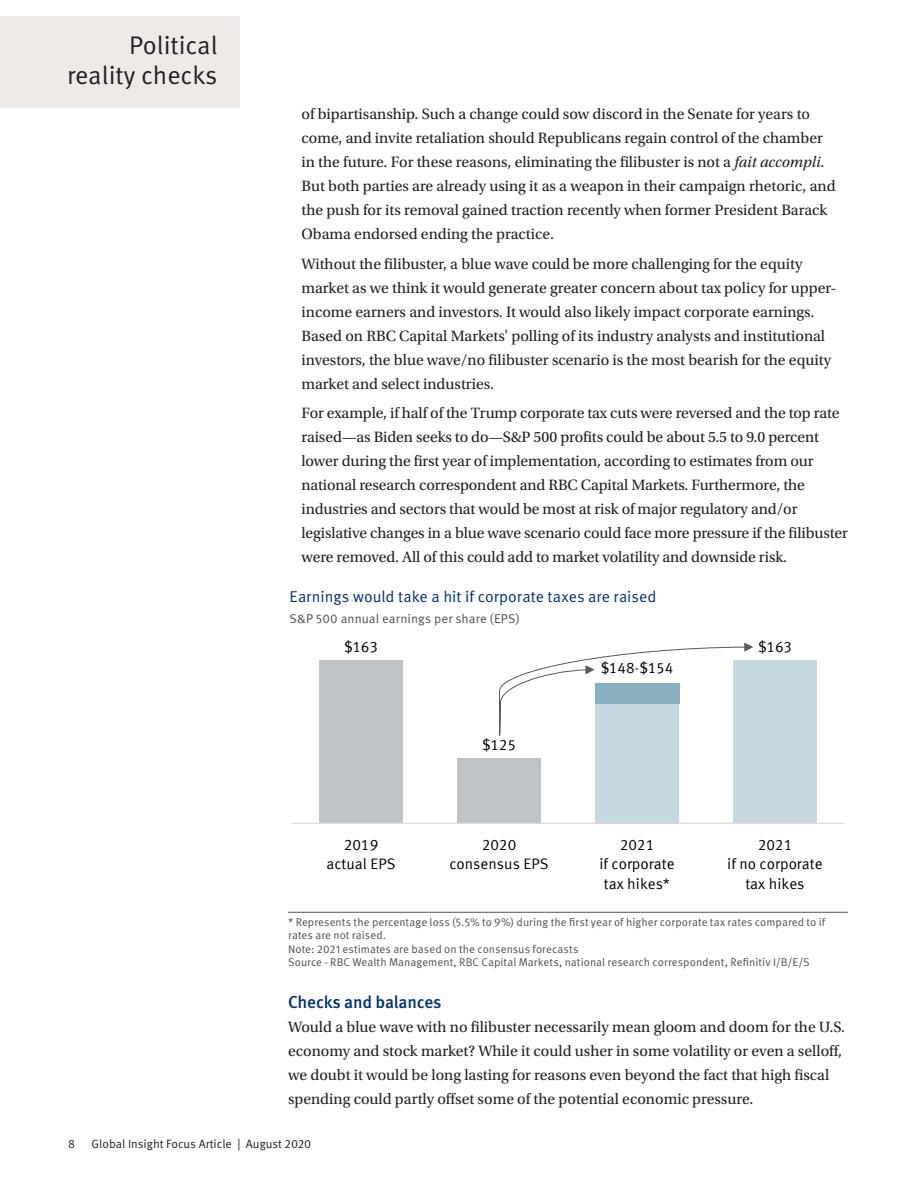
<style>
.page{position:relative;width:918px;height:1188px;background:#fff}
.page>*{position:absolute;margin:0;border:0;box-sizing:border-box;transform-origin:0 0}
.Page_header_flag{font:25.5px/30px "Meta OT Norm";color:#231f20;text-align:right}
.Text_head_L1{font:500 17.25px "Meta OT";letter-spacing:-.015em;color:#002f73}
.Body_text_Focus_Arti{font:15.75px/24px "Utopia Std";color:#231f20}
.Exhibit_title{font:15.75px "Meta OT Norm";color:#002f73}
.t1{font:15.15px/19.5px "Meta Offc Norm";color:#000;text-align:center}
.Exhibit_subtitle{font:12.75px "Meta OT Norm";letter-spacing:.005em;color:#4a4f55}
.t2{font:12px "Meta OT Norm";color:#231f20}
.Exhibit_source_w_rul{font:11.25px/13.5px "Meta OT Norm";letter-spacing:.005em;color:#4a4f55}
.s1{font-style:italic}
</style>
<div class="page">
<div style="left:0;top:16px;width:239px;height:92px;background:#efeae8"></div>
<div style="left:319px;top:661px;width:84px;height:162px;background:#bec3c7"></div>
<div style="left:457px;top:759px;width:84px;height:64px;background:#bec3c7"></div>
<div style="left:595px;top:684px;width:84px;height:139px;background:#c6d8e0"></div>
<div style="left:733px;top:661px;width:84px;height:162px;background:#c6d8e0"></div>
<hr style="left:292px;top:823px;width:552px;height:1px;background:#d9d9d9">
<svg style="left:499px;top:643px;width:254px;height:93px"></svg>
<hr style="left:288px;top:912px;width:560px;height:1px;background:#4a4f55">
<p class="Page_header_flag" style="left:67px;top:30px;width:152px">Political reality checks</p>
<p class="Body_text_Focus_Arti" style="left:302px;top:103px;width:536px">of bipartisanship. Such a change could sow discord in the Senate for years to come, and invite retaliation should Republicans regain control of the chamber in the future. For these reasons, eliminating the filibuster is not a <span class="s1">fait accompli</span>.<br>But both parties are already using it as a weapon in their campaign rhetoric, and the push for its removal gained traction recently when former President Barack Obama endorsed ending the practice.</p>
<p class="Body_text_Focus_Arti" style="left:302px;top:252px;width:536px">Without the filibuster, a blue wave could be more challenging for the equity market as we think it would generate greater concern about tax policy for upper&shy;income earners and investors. It would also likely impact corporate earnings.<br>Based on RBC Capital Markets' polling of its industry analysts and institutional investors, the blue wave/no filibuster scenario is the most bearish for the equity market and select industries.</p>
<p class="Body_text_Focus_Arti" style="left:302px;top:401px;width:548px">For example, if half of the Trump corporate tax cuts were reversed and the top rate raised—as Biden seeks to do—S&amp;P 500 profits could be about 5.5 to 9.0 percent lower during the first year of implementation, according to estimates from our national research correspondent and RBC Capital Markets. Furthermore, the industries and sectors that would be most at risk of major regulatory and/or legislative changes in a blue wave scenario could face more pressure if the filibuster were removed. All of this could add to market volatility and downside risk.</p>
<p class="Exhibit_title" style="left:290px;top:587px;width:368px">Earnings would take a hit if corporate taxes are raised</p>
<p class="Exhibit_subtitle" style="left:290px;top:611px;width:232px">S&amp;P 500 annual earnings per share (EPS)</p>
<p class="t1" style="left:344px;top:638px;width:36px">$163</p>
<p class="t1" style="left:482px;top:735px;width:36px">$125</p>
<p class="t1" style="left:600px;top:659px;width:75px">$148-$154</p>
<p class="t1" style="left:758px;top:638px;width:36px">$163</p>
<p class="t1" style="left:326px;top:835px;width:71px">2019 actual EPS</p>
<p class="t1" style="left:449px;top:835px;width:101px">2020 consensus EPS</p>
<p class="t1" style="left:599px;top:835px;width:77px">2021<br>if corporate tax hikes*</p>
<p class="t1" style="left:727px;top:835px;width:97px">2021<br>if no corporate tax hikes</p>
<p class="Exhibit_source_w_rul" style="left:288px;top:915px;width:539px">* Represents the percentage loss (5.5% to 9%) during the first year of higher corporate tax rates compared to if rates are not raised.<br>Note: 2021 estimates are based on the consensus forecasts<br>Source - RBC Wealth Management, RBC Capital Markets, national research correspondent, Refinitiv I/B/E/S</p>
<p class="Text_head_L1" style="left:288px;top:991px;width:155px">Checks and balances</p>
<p class="Body_text_Focus_Arti" style="left:288px;top:1015px;width:558px">Would a blue wave with no filibuster necessarily mean gloom and doom for the U.S. economy and stock market? While it could usher in some volatility or even a selloff, we doubt it would be long lasting for reasons even beyond the fact that high fiscal spending could partly offset some of the potential economic pressure.</p>
<p class="t2" style="left:68px;top:1136px;width:8px">8</p>
<p class="t2" style="left:92px;top:1136px;width:221px">Global Insight Focus Article | August 2020</p>
</div>
